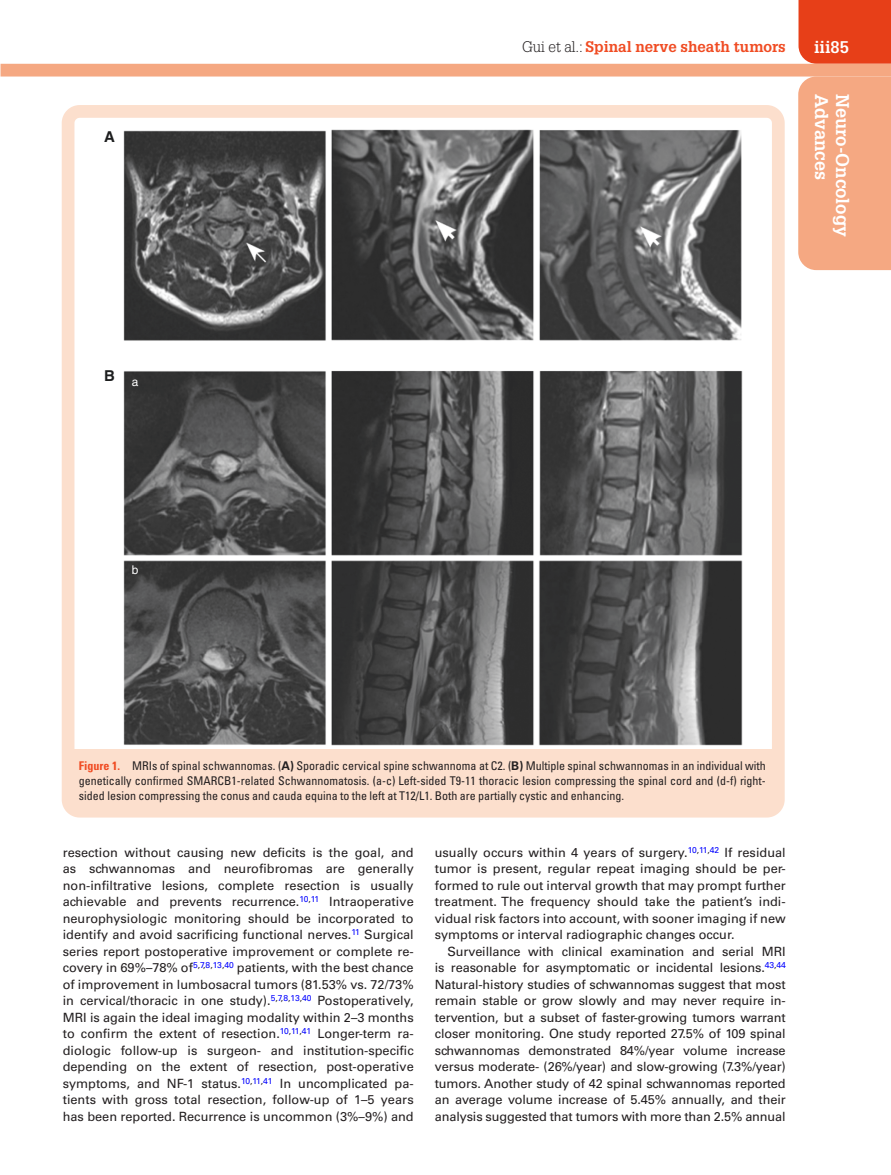
<style>
.page{position:relative;width:891px;height:1175px;background:#fff}
.page>*{position:absolute;margin:0;border:0;box-sizing:border-box;transform-origin:0 0}
.t1{font:18px "Glypha LT Std Bold 3";color:#fff}
.t2{font:700 16.5px "Glypha LT Std";color:#fff}
.t3{font:15px "Glypha LT Std Bold 4";color:#f04b22}
.t4{font:700 15px "Helvetica";color:#1d1e1f}
.Text{font:12.75px/16.5px "Univers LT Std";color:#231f20;text-align:justify}
.TextInd{font:12.75px/16.5px "Univers LT Std";letter-spacing:-.01em;color:#231f20;text-align:justify}
.FigCapt{font:condensed 12px/15px "Univers LT Std";color:#231f20;text-align:justify}
.t5{font:12px "Helvetica";color:#fff}
.s1{font-family:"Glypha LT Std Light 2";color:#231f20}
.s2{font-weight:700;color:#f04b22}
.s3{font-weight:700;font-stretch:normal}
</style>
<div class="page">
<div style="left:798px;top:76px;width:93px;height:194px;background:#f5a882"></div>
<div style="left:799px;top:0;width:92px;height:64px;background:#e73f18"></div>
<div style="left:1px;top:64px;width:890px;height:12px;background:#f5a882"></div>
<img style="left:124px;top:129px;width:618px;height:616px">
<div style="left:73px;top:749px;width:700px;height:58px;background:#fcdfcd"></div>
<div style="left:62px;top:105px;width:723px;height:712px;border:13px solid #fcdfcd;border-radius:12px"></div>
<p class="t4" style="left:104px;top:128px;width:12px">A</p>
<p class="t4" style="left:104px;top:366px;width:12px">B</p>
<p class="t5" style="left:132px;top:375px;width:8px">a</p>
<p class="t5" style="left:132px;top:563px;width:8px">b</p>
<p class="t3" style="left:522px;top:37px;width:265px"><span class="s1">Gui et al.:</span> Spinal nerve sheath tumors</p>
<p class="t2" style="left:814px;top:37px;width:36px">iii85</p>
<h1 class="t1" style="left:833px;top:94px;width:88px;rotate:90deg">Advances</h1>
<h1 class="t1" style="left:854px;top:94px;width:145px;rotate:90deg">Neuro-Oncology</h1>
<p class="FigCapt" style="left:79px;top:758px;width:689px"><span class="s2">Figure 1.</span> MRIs of spinal schwannomas. (<span class="s3">A)</span> Sporadic cervical spine schwannoma at C2. (<span class="s3">B)</span> Multiple spinal schwannomas in an individual with genetically confirmed SMARCB1-related Schwannomatosis. (a-c) Left-sided T9-11 thoracic lesion compressing the spinal cord and (d-f) right&shy;sided lesion compressing the conus and cauda equina to the left at T12/L1. Both are partially cystic and enhancing.</p>
<p class="Text" style="left:63px;top:844px;width:353px">resection without causing new deficits is the goal, and as schwannomas and neurofibromas are generally non-infiltrative lesions, complete resection is usually achievable and prevents recurrence.<sup>10</sup><sup>,</sup><sup>11</sup> Intraoperative neurophysiologic monitoring should be incorporated to identify and avoid sacrificing functional nerves.<sup>11</sup> Surgical series report postoperative improvement or complete re&shy;covery in 69%–78% of<sup>5</sup><sup>,</sup><sup>7</sup><sup>,</sup><sup>8</sup><sup>,</sup><sup>13</sup><sup>,</sup><sup>40</sup> patients, with the best chance of improvement in lumbosacral tumors (81.53% vs. 72/73% in cervical/thoracic in one study).<sup>5</sup><sup>,</sup><sup>7</sup><sup>,</sup><sup>8</sup><sup>,</sup><sup>13</sup><sup>,</sup><sup>40</sup> Postoperatively, MRI is again the ideal imaging modality within 2–3 months to confirm the extent of resection.<sup>10</sup><sup>,</sup><sup>11</sup><sup>,</sup><sup>41</sup> Longer-term ra&shy;diologic follow-up is surgeon- and institution-specific depending on the extent of resection, post-operative symptoms, and NF-1 status.<sup>10</sup><sup>,</sup><sup>11</sup><sup>,</sup><sup>41</sup> In uncomplicated pa&shy;tients with gross total resection, follow-up of 1–5 years has been reported. Recurrence is uncommon (3%–9%) and</p>
<p class="Text" style="left:435px;top:844px;width:353px">usually occurs within 4 years of surgery.<sup>10</sup><sup>,</sup><sup>11</sup><sup>,</sup><sup>42</sup> If residual tumor is present, regular repeat imaging should be per&shy;formed to rule out interval growth that may prompt further treatment. The frequency should take the patient’s indi&shy;vidual risk factors into account, with sooner imaging if new symptoms or interval radiographic changes occur.</p>
<p class="TextInd" style="left:435px;top:943px;width:353px;text-indent:13px">Surveillance with clinical examination and serial MRI is reasonable for asymptomatic or incidental lesions.<sup>43</sup><sup>,</sup><sup>44<br></sup>Natural-history studies of schwannomas suggest that most remain stable or grow slowly and may never require in&shy;tervention, but a subset of faster-growing tumors warrant closer monitoring. One study reported 27.5% of 109 spinal schwannomas demonstrated 84%/year volume increase versus moderate- (26%/year) and slow-growing (7.3%/year) tumors. Another study of 42 spinal schwannomas reported an average volume increase of 5.45% annually, and their analysis suggested that tumors with more than 2.5% annual</p>
</div>
